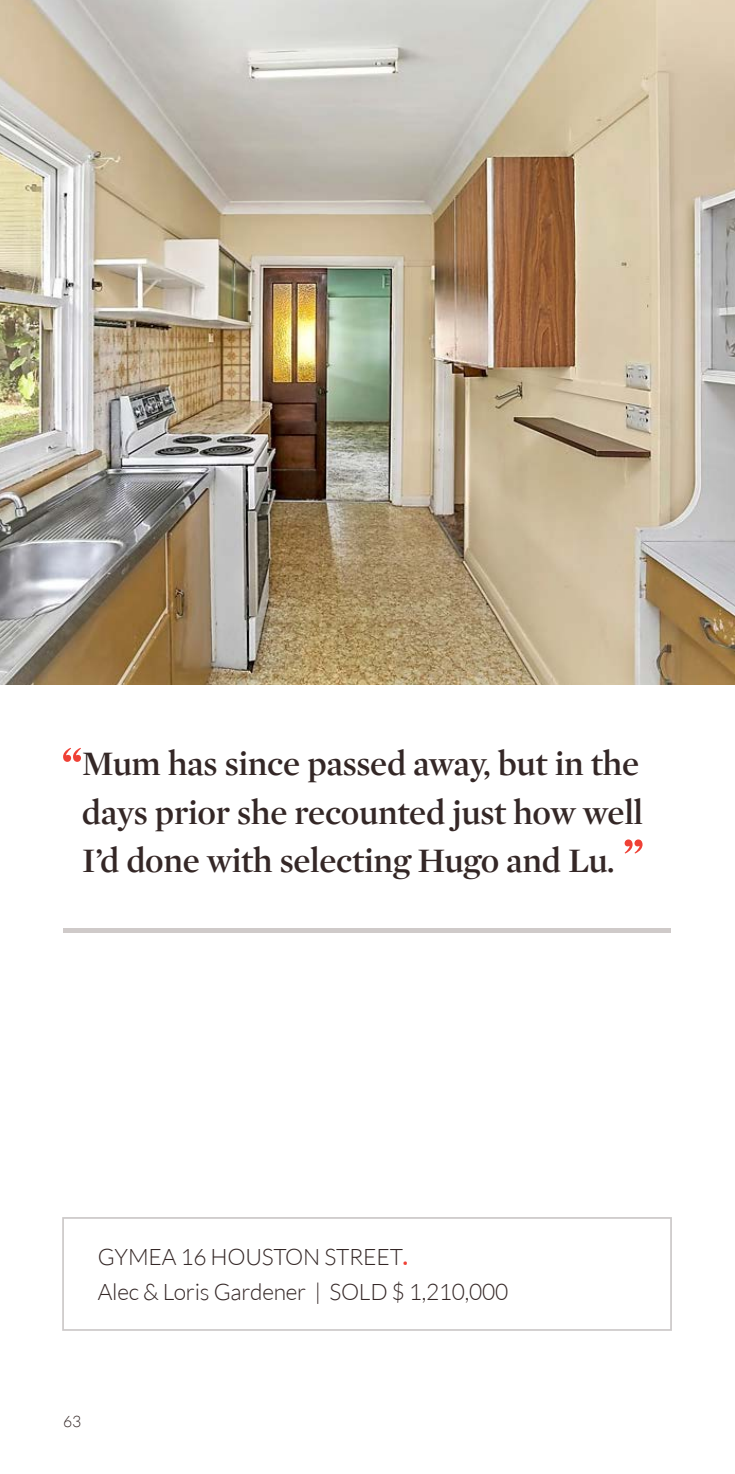
<style>
.page{position:relative;width:735px;height:1474px;background:#fff}
.page>*{position:absolute;margin:0;border:0;box-sizing:border-box;transform-origin:0 0}
.t1{font:600 59.5px "Mercury Display";color:#ef4136}
.t2{font:600 35px/48.1px "Mercury Display";letter-spacing:-.01em;color:#342726;text-align:justify}
.t3{font:300 22.75px/35px "Lato";letter-spacing:-.01em;color:#342726}
.t4{font:300 15.75px "Lato";color:#342726}
.s1{font-weight:700;color:#ef4136}
</style>
<div class="page">
<img style="left:0;top:0;width:734px;height:685px">
<div style="left:63px;top:928px;width:607px;height:5px;background:#cfcac9"></div>
<h1 class="t1" style="left:61px;top:733px;width:24px">“</h1>
<p class="t2" style="left:82px;top:740px;width:562px">Mum has since passed away, but in the days prior she recounted just how well I’d done with selecting Hugo and Lu.</p>
<h1 class="t1" style="left:644px;top:868px;width:24px;rotate:-180deg">“</h1>
<p class="t3" style="left:98px;top:1239px;width:412px">GYMEA 16 HOUSTON STREET<span class="s1">.<br></span>Alec &amp; Loris Gardener | SOLD $ 1,210,000</p>
<p class="t4" style="left:63px;top:1412px;width:20px">63</p>
</div>
